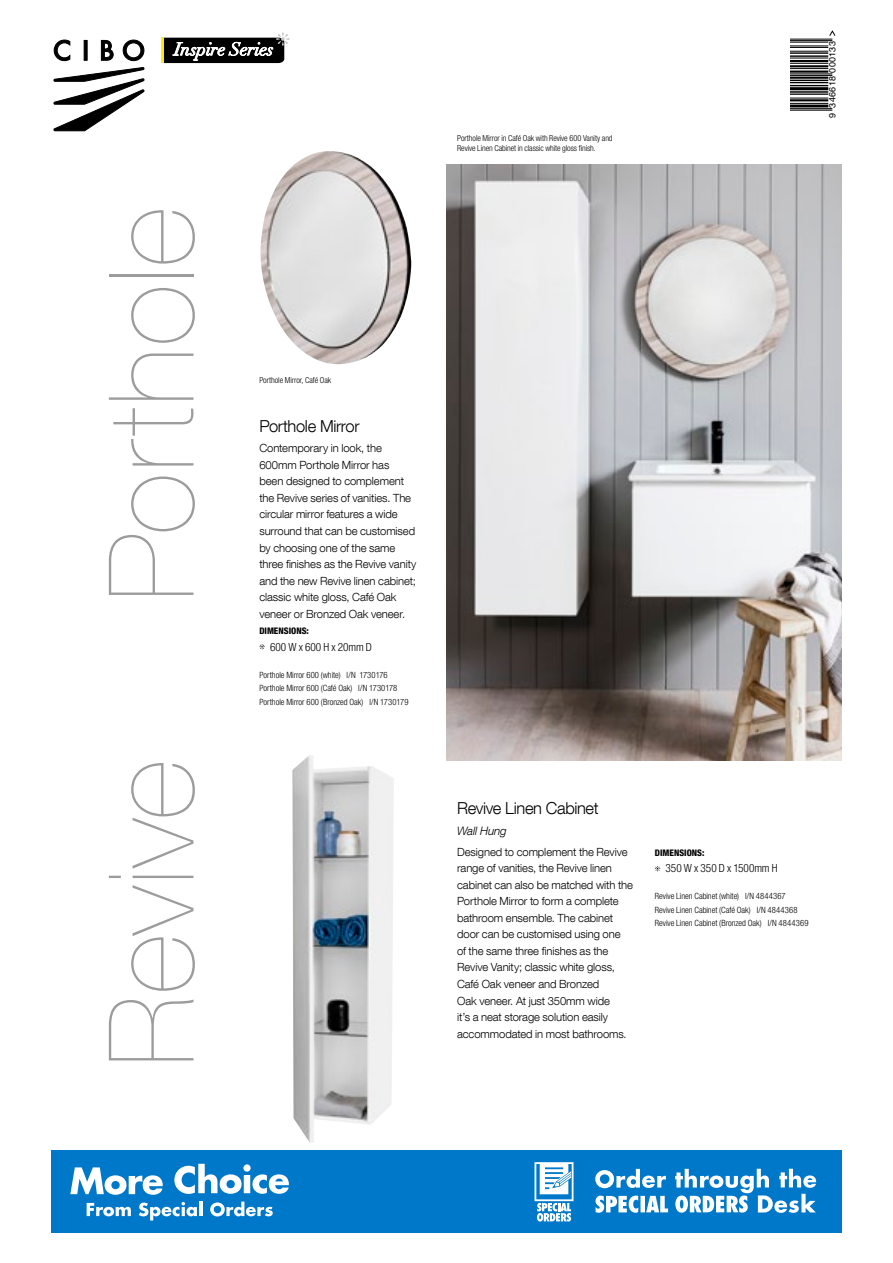
<style>
.page{position:relative;width:893px;height:1263px;background:#fff}
.page>*{position:absolute;margin:0;border:0;box-sizing:border-box;transform-origin:0 0}
.t1{font:200 118.5px "Helvetica Neue LT Com";letter-spacing:.01em;color:#9c9c9c}
.t2{font:italic 17.7px "Didot";letter-spacing:-.005em;color:#fff}
.t3{font:300 16.5px "Helvetica Neue LT Com";letter-spacing:-.02em;color:#000}
.t4{font:italic 300 11.7px "Helvetica Neue LT Com";letter-spacing:-.01em;color:#000}
.t5{font:300 11.25px/16.5px "Helvetica Neue LT Com";letter-spacing:-.005em;color:#000}
.t6{font:300 condensed 11.25px "Helvetica Neue LT Com";letter-spacing:.005em;color:#000}
.t7{font:800 condensed 9px "Helvetica Neue LT Com";color:#000}
.t8{font:9px "Helvetica";letter-spacing:.025em;color:#000}
.t9{font:300 condensed 8.7px/13.5px "Helvetica Neue LT Com";color:#000}
.t10{font:300 condensed 8.25px/9.9px "Helvetica Neue LT Com";letter-spacing:-.005em;color:#000}
</style>
<div class="page">
<img style="left:260px;top:151px;width:152px;height:213px">
<svg style="left:259px;top:644px;width:6px;height:5px"></svg>
<svg style="left:655px;top:866px;width:5px;height:5px"></svg>
<img style="left:446px;top:165px;width:396px;height:595px">
<img style="left:292px;top:755px;width:102px;height:388px">
<div style="left:446px;top:1150px;width:396px;height:83px;background:#0078c9"></div>
<svg style="left:534px;top:1162px;width:39px;height:59px"></svg>
<svg style="left:595px;top:1169px;width:71px;height:19px"></svg>
<svg style="left:595px;top:1195px;width:43px;height:18px"></svg>
<div style="left:640px;top:1196px;width:5px;height:16px;background:#fff"></div>
<svg style="left:646px;top:1196px;width:22px;height:16px"></svg>
<svg style="left:675px;top:1169px;width:141px;height:44px"></svg>
<div style="left:51px;top:1150px;width:401px;height:83px;background:#0078c9"></div>
<svg style="left:174px;top:1164px;width:115px;height:30px"></svg>
<svg style="left:70px;top:1167px;width:93px;height:28px"></svg>
<svg style="left:87px;top:1203px;width:44px;height:13px"></svg>
<svg style="left:139px;top:1202px;width:58px;height:18px"></svg>
<hr style="left:199px;top:1201px;width:3px;height:15px;background:#fff">
<svg style="left:210px;top:1201px;width:63px;height:15px"></svg>
<svg style="left:54px;top:40px;width:16px;height:21px"></svg>
<div style="left:84px;top:40px;width:3px;height:20px;border:1px solid #000"></div>
<svg style="left:101px;top:40px;width:13px;height:21px"></svg>
<svg style="left:123px;top:40px;width:21px;height:21px"></svg>
<svg style="left:54px;top:67px;width:90px;height:64px"></svg>
<svg style="left:164px;top:32px;width:126px;height:31px"></svg>
<hr style="left:162px;top:38px;width:2px;height:25px;background:#ffed00">
<hr style="left:790px;top:108px;width:42px;height:1px;background:#000">
<hr style="left:790px;top:110px;width:42px;height:1px;background:#000">
<hr style="left:790px;top:105px;width:38px;height:2px;background:#000">
<hr style="left:790px;top:103px;width:38px;height:1px;background:#000">
<hr style="left:790px;top:99px;width:38px;height:2px;background:#000">
<hr style="left:790px;top:91px;width:38px;height:1px;background:#000">
<hr style="left:790px;top:92px;width:38px;height:1px;background:#000">
<hr style="left:790px;top:94px;width:38px;height:1px;background:#000">
<hr style="left:790px;top:98px;width:38px;height:1px;background:#000">
<hr style="left:790px;top:87px;width:38px;height:3px;background:#000">
<hr style="left:790px;top:80px;width:38px;height:1px;background:#000">
<hr style="left:790px;top:82px;width:38px;height:1px;background:#000">
<hr style="left:790px;top:85px;width:38px;height:1px;background:#000">
<hr style="left:790px;top:77px;width:38px;height:2px;background:#000">
<hr style="left:790px;top:74px;width:42px;height:1px;background:#000">
<hr style="left:790px;top:75px;width:42px;height:1px;background:#000">
<hr style="left:790px;top:71px;width:38px;height:2px;background:#000">
<hr style="left:790px;top:68px;width:38px;height:1px;background:#000">
<hr style="left:790px;top:65px;width:38px;height:2px;background:#000">
<hr style="left:790px;top:63px;width:38px;height:1px;background:#000">
<hr style="left:790px;top:60px;width:38px;height:2px;background:#000">
<hr style="left:790px;top:58px;width:38px;height:1px;background:#000">
<hr style="left:790px;top:52px;width:38px;height:2px;background:#000">
<hr style="left:790px;top:55px;width:38px;height:2px;background:#000">
<hr style="left:790px;top:39px;width:42px;height:1px;background:#000">
<hr style="left:790px;top:40px;width:42px;height:1px;background:#000">
<hr style="left:790px;top:42px;width:38px;height:1px;background:#000">
<hr style="left:790px;top:46px;width:38px;height:1px;background:#000">
<hr style="left:790px;top:47px;width:38px;height:1px;background:#000">
<hr style="left:790px;top:51px;width:38px;height:1px;background:#000">
<svg style="left:829px;top:30px;width:7px;height:6px"></svg>
<h2 class="t2" style="left:174px;top:38px;width:101px">Inspire Series</h2>
<p class="t8" style="left:825px;top:118px;width:78px;rotate:-90deg">9 346618 000133</p>
<h1 class="t1" style="left:82px;top:601px;width:395px;rotate:-90deg">Porthole</h1>
<h1 class="t1" style="left:82px;top:1067px;width:308px;rotate:-90deg">Revive</h1>
<p class="t10" style="left:457px;top:133px;width:157px">Porthole Mirror in Café Oak with Revive 600 Vanity and<br>Revive Linen Cabinet in classic white gloss finish.</p>
<p class="t10" style="left:259px;top:375px;width:73px">Porthole Mirror, Café Oak</p>
<h3 class="t3" style="left:259px;top:416px;width:102px">Porthole Mirror</h3>
<p class="t5" style="left:259px;top:440px;width:158px">Contemporary in look, the<br>600mm Porthole Mirror has<br>been designed to complement the Revive series of vanities. The circular mirror features a wide surround that can be customised by choosing one of the same three finishes as the Revive vanity and the new Revive linen cabinet; classic white gloss, Café Oak veneer or Bronzed Oak veneer.</p>
<p class="t7" style="left:259px;top:625px;width:51px">DIMENSIONS:</p>
<p class="t6" style="left:270px;top:640px;width:103px">600 W x 600 H x 20mm D</p>
<p class="t9" style="left:259px;top:668px;width:151px">Porthole Mirror 600 (white) I/N 1730176<br>Porthole Mirror 600 (Café Oak) I/N 1730178<br>Porthole Mirror 600 (Bronzed Oak) I/N 1730179</p>
<h3 class="t3" style="left:457px;top:798px;width:143px">Revive Linen Cabinet</h3>
<p class="t4" style="left:457px;top:824px;width:51px">Wall Hung</p>
<p class="t5" style="left:457px;top:843px;width:177px">Designed to complement the Revive range of vanities, the Revive linen cabinet can also be matched with the Porthole Mirror to form a complete bathroom ensemble. The cabinet door can be customised using one<br>of the same three finishes as the Revive Vanity; classic white gloss, Café Oak veneer and Bronzed<br>Oak veneer. At just 350mm wide<br>it’s a neat storage solution easily accommodated in most bathrooms.</p>
<p class="t7" style="left:655px;top:847px;width:51px">DIMENSIONS:</p>
<p class="t6" style="left:665px;top:862px;width:114px">350 W x 350 D x 1500mm H</p>
<p class="t9" style="left:655px;top:889px;width:155px">Revive Linen Cabinet (white) I/N 4844367<br>Revive Linen Cabinet (Café Oak) I/N 4844368<br>Revive Linen Cabinet (Bronzed Oak) I/N 4844369</p>
</div>
